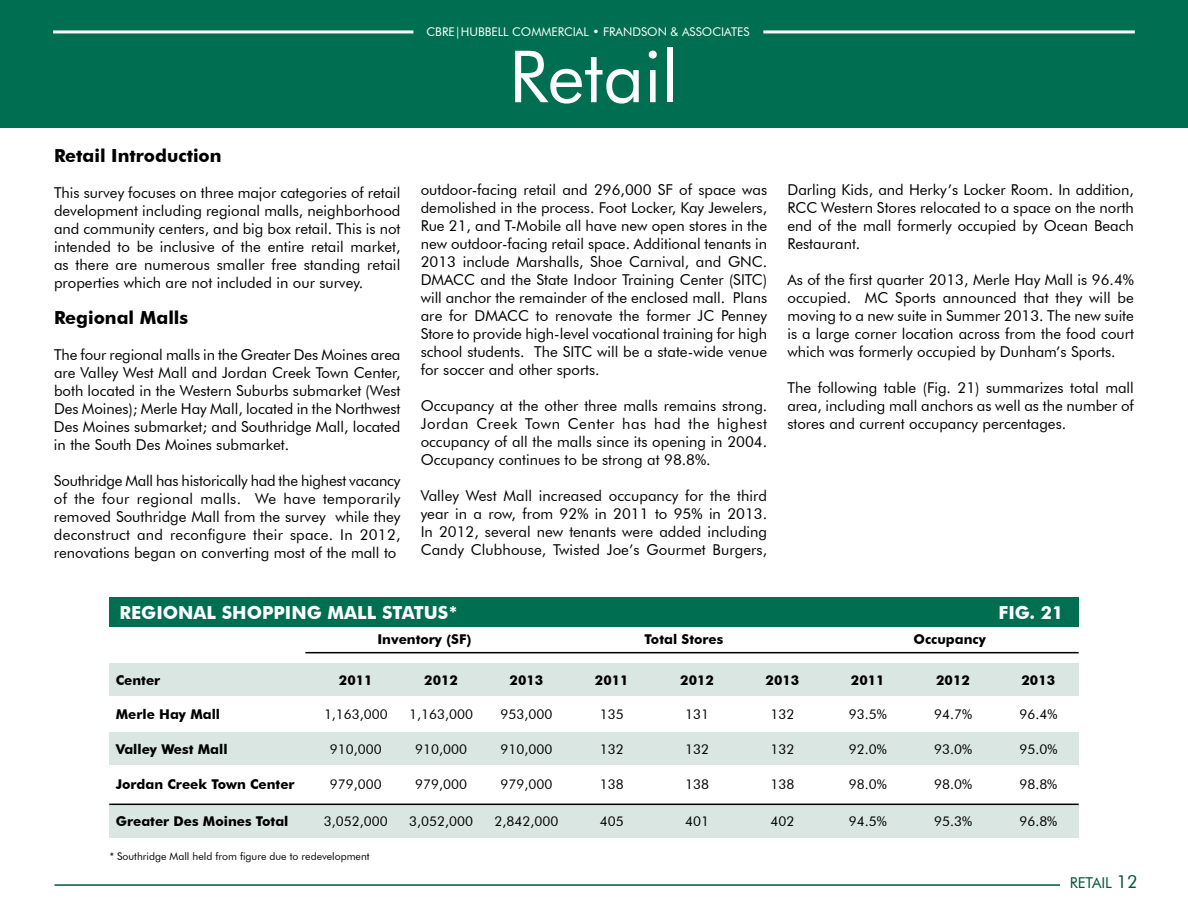
<style>
.page{position:relative;width:1188px;height:918px;background:#fff}
.page>*{position:absolute;margin:0;border:0;box-sizing:border-box;transform-origin:0 0}
.t1{font:72px "Futura BT";color:#fff}
.t2{font:700 18px "Futura BT";color:#fff}
.t3{font:700 18px "Futura BT";color:#000}
.t4{font:15px/18px "Futura BT";color:#000;text-align:justify}
.t5{font:15px "Futura BT";color:#005838}
.t6{font:13.5px "Futura BT";color:#000}
.t7{font:700 13.5px "Futura BT";color:#000}
.t8{font:12px "Futura BT";color:#fff}
.t9{font:10.5px "Futura BT";color:#000}
.s1{font-size:18px}
</style>
<div class="page">
<div style="left:0;top:0;width:1188px;height:128px;background:#006f51"></div>
<hr style="left:763px;top:30px;width:372px;height:3px;background:#fff">
<hr style="left:53px;top:30px;width:360px;height:3px;background:#fff">
<hr style="left:54px;top:884px;width:1006px;height:2px;background:#005838">
<div style="left:109px;top:805px;width:970px;height:33px;background:#d9e6e1"></div>
<div style="left:109px;top:732px;width:970px;height:33px;background:#d9e6e1"></div>
<div style="left:109px;top:663px;width:970px;height:33px;background:#d9e6e1"></div>
<div style="left:109px;top:597px;width:970px;height:30px;background:#006f51"></div>
<hr style="left:305px;top:652px;width:774px;height:1px;background:#000">
<hr style="left:109px;top:804px;width:970px;height:1px;background:#000">
<p class="t8" style="left:427px;top:25px;width:324px">cbRE|hubbell commercial • frandson &amp; associates</p>
<p class="t3" style="left:54px;top:144px;width:169px">Retail Introduction</p>
<p class="t4" style="left:54px;top:183px;width:348px">This survey focuses on three major categories of retail development including regional malls, neighborhood and community centers, and big box retail. This is not intended to be inclusive of the entire retail market, as there are numerous smaller free standing retail properties which are not included in our survey.</p>
<p class="t3" style="left:54px;top:306px;width:136px">Regional Malls</p>
<p class="t4" style="left:54px;top:345px;width:348px">The four regional malls in the Greater Des Moines area are Valley West Mall and Jordan Creek Town Center, both located in the Western Suburbs submarket (West Des Moines); Merle H ay Mall, located in the N orthwest Des Moines submarket; and Southridge Mall, located in the South Des Moines submarket.</p>
<p class="t4" style="left:54px;top:471px;width:348px">Southridge Mall has historically had the highest vacancy of the four regional malls. We have temporarily removed Southridge Mall from the survey while they deconstruct and reconfigure their space. I n 2012, renovations began on converting most of the mall to</p>
<h1 class="t1" style="left:509px;top:33px;width:171px">Retail</h1>
<p class="t4" style="left:421px;top:181px;width:348px">outdoor-facing retail and 296,000 SF of space was demolished in the process. Foot Locker, Kay Jewelers, Rue 21, and T-Mobile all have new open stores in the new outdoor-facing retail space. Additional tenants in 2013 include Marshalls, Shoe Carnival, and GNC .<br>DMACC</p>
<p class="t4" style="left:480px;top:271px;width:261px">and the State I ndoor Training Center (SITC</p>
<p class="t4" style="left:421px;top:271px;width:348px;text-indent:342px">) will anchor the remainder of the enclosed mall. Plans are for DMACC</p>
<p class="t4" style="left:421px;top:307px;width:348px;text-indent:115px">to renovate the former JC Penney Store to provide high-level vocational training for high school students. The SITC</p>
<p class="t4" style="left:421px;top:343px;width:348px;text-indent:176px">will be a state-wide venue for soccer and other sports.</p>
<p class="t4" style="left:421px;top:397px;width:348px">Occupancy at the other three malls remains strong.<br>Jordan Creek Town Center has had the highest occupancy of all the malls since its opening in 2004.<br>Occupancy continues to be strong at 98.8%.</p>
<p class="t4" style="left:421px;top:487px;width:348px">Valley West Mall increased occupancy for the third year in a row, from 92% in 2011 to 95% in 2013.<br>I n 2012, several new tenants were added including Candy Clubhouse, Twisted Joe’s Gourmet Burgers,</p>
<p class="t4" style="left:787px;top:181px;width:348px">Darling Kids, and Herky’s Locker Room. I n addition, RCC Western Stores relocated to a space on the north end of the mall formerly occupied by Ocean Beach Restaurant.</p>
<p class="t4" style="left:787px;top:271px;width:348px">As of the first quarter 2013, Merle Hay Mall is 96.4% occupied. MC</p>
<p class="t4" style="left:787px;top:289px;width:348px;text-indent:108px">Sports announced that they will be moving to a new suite in Summer 2013. The new suite is a large corner location across from the food court which was formerly occupied by Dunham’s Sports.</p>
<p class="t4" style="left:787px;top:379px;width:348px">The following table (Fig. 21) summarizes total mall area, including mall anchors as well as the number of stores and current occupancy percentages.</p>
<p class="t2" style="left:120px;top:601px;width:340px">REGIONAL SHOPPING MALL STATUS*</p>
<p class="t2" style="left:999px;top:601px;width:66px">FIG. 21</p>
<p class="t7" style="left:377px;top:631px;width:95px">Inventory (SF)</p>
<p class="t7" style="left:645px;top:631px;width:80px">Total Stores</p>
<p class="t7" style="left:913px;top:631px;width:74px">Occupancy</p>
<p class="t7" style="left:116px;top:672px;width:46px">Center</p>
<p class="t7" style="left:339px;top:672px;width:35px">2011</p>
<p class="t7" style="left:424px;top:672px;width:35px">2012</p>
<p class="t7" style="left:510px;top:672px;width:35px">2013</p>
<p class="t7" style="left:595px;top:672px;width:35px">2011</p>
<p class="t7" style="left:680px;top:672px;width:35px">2012</p>
<p class="t7" style="left:766px;top:672px;width:35px">2013</p>
<p class="t7" style="left:851px;top:672px;width:35px">2011</p>
<p class="t7" style="left:936px;top:672px;width:35px">2012</p>
<p class="t7" style="left:1022px;top:672px;width:35px">2013</p>
<p class="t7" style="left:116px;top:706px;width:106px">Merle Hay Mall</p>
<p class="t6" style="left:324px;top:706px;width:65px">1,163,000</p>
<p class="t6" style="left:409px;top:706px;width:65px">1,163,000</p>
<p class="t6" style="left:501px;top:706px;width:53px">953,000</p>
<p class="t6" style="left:600px;top:706px;width:25px">135</p>
<p class="t6" style="left:685px;top:706px;width:25px">131</p>
<p class="t6" style="left:771px;top:706px;width:25px">132</p>
<p class="t6" style="left:849px;top:706px;width:39px">93.5%</p>
<p class="t6" style="left:934px;top:706px;width:39px">94.7%</p>
<p class="t6" style="left:1019px;top:706px;width:39px">96.4%</p>
<p class="t7" style="left:116px;top:741px;width:113px">Valley West Mall</p>
<p class="t6" style="left:330px;top:741px;width:53px">910,000</p>
<p class="t6" style="left:415px;top:741px;width:53px">910,000</p>
<p class="t6" style="left:501px;top:741px;width:53px">910,000</p>
<p class="t6" style="left:600px;top:741px;width:25px">132</p>
<p class="t6" style="left:685px;top:741px;width:25px">132</p>
<p class="t6" style="left:770px;top:741px;width:25px">132</p>
<p class="t6" style="left:849px;top:741px;width:39px">92.0%</p>
<p class="t6" style="left:934px;top:741px;width:39px">93.0%</p>
<p class="t6" style="left:1019px;top:741px;width:39px">95.0%</p>
<p class="t7" style="left:116px;top:776px;width:180px">Jordan Creek Town Center</p>
<p class="t6" style="left:330px;top:776px;width:53px">979,000</p>
<p class="t6" style="left:415px;top:776px;width:53px">979,000</p>
<p class="t6" style="left:501px;top:776px;width:53px">979,000</p>
<p class="t6" style="left:600px;top:776px;width:25px">138</p>
<p class="t6" style="left:685px;top:776px;width:25px">138</p>
<p class="t6" style="left:770px;top:776px;width:25px">138</p>
<p class="t6" style="left:849px;top:776px;width:39px">98.0%</p>
<p class="t6" style="left:934px;top:776px;width:39px">98.0%</p>
<p class="t6" style="left:1019px;top:776px;width:39px">98.8%</p>
<p class="t7" style="left:116px;top:813px;width:174px">Greater Des Moines Total</p>
<p class="t6" style="left:324px;top:813px;width:65px">3,052,000</p>
<p class="t6" style="left:409px;top:813px;width:65px">3,052,000</p>
<p class="t6" style="left:495px;top:813px;width:65px">2,842,000</p>
<p class="t6" style="left:600px;top:813px;width:25px">405</p>
<p class="t6" style="left:685px;top:813px;width:25px">401</p>
<p class="t6" style="left:770px;top:813px;width:25px">402</p>
<p class="t6" style="left:849px;top:813px;width:39px">94.5%</p>
<p class="t6" style="left:934px;top:813px;width:39px">95.3%</p>
<p class="t6" style="left:1019px;top:813px;width:39px">96.8%</p>
<p class="t9" style="left:110px;top:850px;width:261px">* Southridge Mall held from figure due to redevelopment</p>
<p class="t5" style="left:1070px;top:873px;width:70px">retail <span class="s1">12</span></p>
</div>
